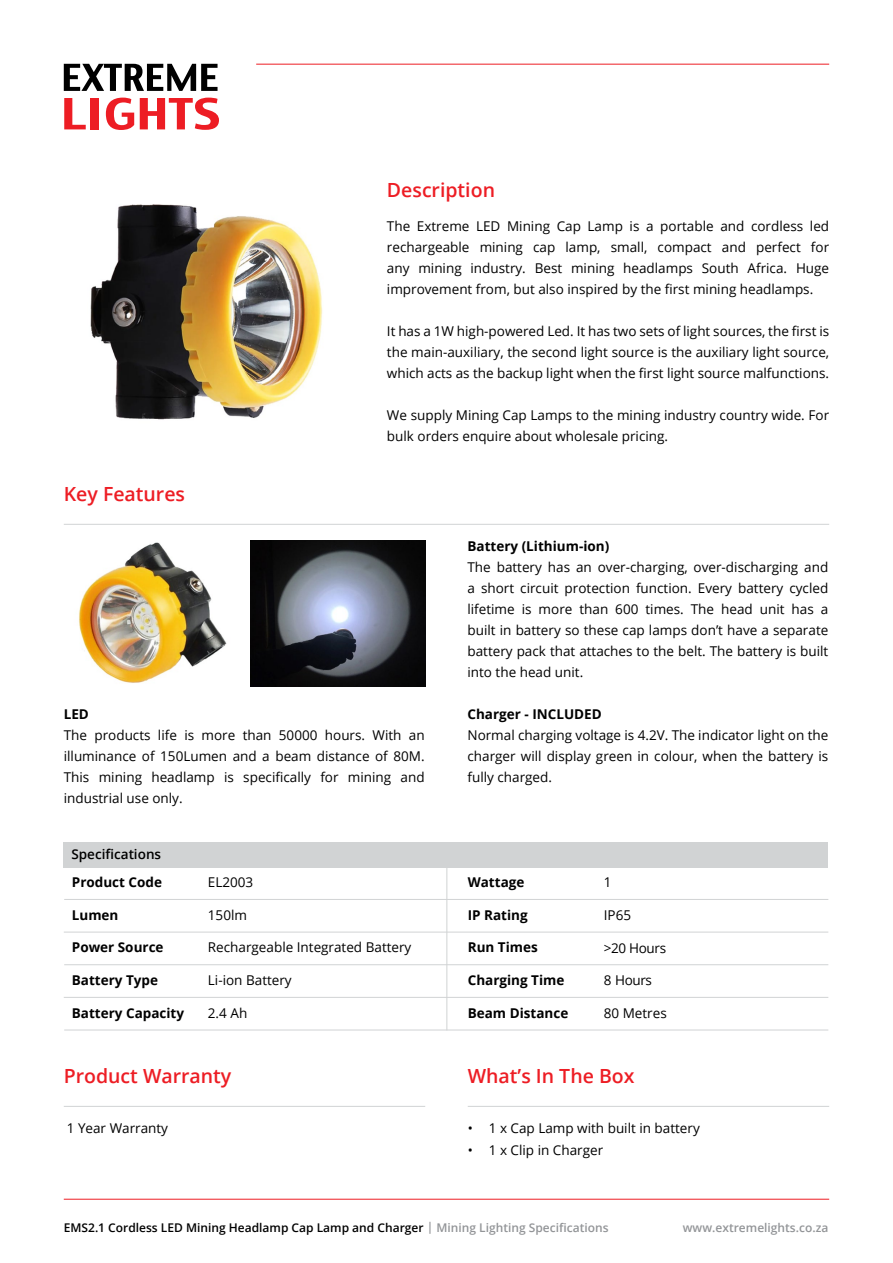
<style>
.page{position:relative;width:893px;height:1263px;background:#fff}
.page>*{position:absolute;margin:0;border:0;box-sizing:border-box;transform-origin:0 0}
.t1{font:600 19.5px "Open Sans";color:#ed1d24}
.t2{font:13.5px/21px "Open Sans";color:#000;text-align:justify}
.t3{font:700 13.5px "Open Sans";color:#000}
.t4{font:600 13.5px "Open Sans";color:#000}
.t5{font:600 12px "Open Sans";color:#000}
.t6{font:600 12px "Open Sans";color:#939598}
.s1{color:#939598}
</style>
<div class="page">
<hr style="left:64px;top:1199px;width:765px;height:1px;background:#ed1d24">
<svg style="left:64px;top:64px;width:154px;height:27px"></svg>
<svg style="left:64px;top:98px;width:22px;height:31px"></svg>
<div style="left:91px;top:98px;width:8px;height:31px;background:#ed1d24"></div>
<svg style="left:106px;top:98px;width:28px;height:32px"></svg>
<svg style="left:140px;top:98px;width:79px;height:32px"></svg>
<hr style="left:64px;top:524px;width:765px;height:1px;background:#d1d3d4">
<hr style="left:64px;top:899px;width:764px;height:1px;background:#d1d3d4">
<hr style="left:64px;top:1030px;width:764px;height:1px;background:#d1d3d4">
<hr style="left:64px;top:932px;width:764px;height:1px;background:#d1d3d4">
<hr style="left:64px;top:964px;width:764px;height:1px;background:#d1d3d4">
<hr style="left:64px;top:997px;width:764px;height:1px;background:#d1d3d4">
<hr style="left:256px;top:64px;width:573px;height:1px;background:#ed1d24">
<hr style="left:446px;top:857px;width:1px;height:173px;background:#d1d3d4">
<div style="left:64px;top:842px;width:764px;height:25px;background:#d1d3d4"></div>
<img style="left:90px;top:204px;width:233px;height:216px">
<hr style="left:64px;top:1106px;width:361px;height:1px;background:#d1d3d4">
<hr style="left:468px;top:1106px;width:361px;height:1px;background:#d1d3d4">
<img style="left:250px;top:541px;width:175px;height:145px">
<img style="left:79px;top:542px;width:148px;height:141px">
<h1 class="t1" style="left:387px;top:177px;width:110px">Description</h1>
<h1 class="t1" style="left:64px;top:480px;width:123px">Key Features</h1>
<p class="t2" style="left:387px;top:215px;width:444px">The Extreme LED Mining Cap Lamp is a portable and cordless led rechargeable mining cap lamp, small, compact and perfect for any mining industry. Best mining headlamps South Africa. Huge improvement from, but also inspired by the first mining headlamps.</p>
<p class="t2" style="left:387px;top:320px;width:444px">It has a 1W high-powered Led. It has two sets of light sources, the first is the main-auxiliary, the second light source is the auxiliary light source, which acts as the backup light when the first light source malfunctions.</p>
<p class="t2" style="left:387px;top:404px;width:444px">We supply Mining Cap Lamps to the mining industry country wide. For bulk orders enquire about wholesale pricing.</p>
<p class="t3" style="left:64px;top:705px;width:27px">LED</p>
<p class="t2" style="left:64px;top:724px;width:362px">The products life is more than 50000 hours. With an illuminance of 150Lumen and a beam distance of 80M.<br>This mining headlamp is specifically for mining and industrial use only.</p>
<p class="t4" style="left:71px;top:845px;width:91px">Specifications</p>
<p class="t3" style="left:72px;top:873px;width:92px">Product Code</p>
<p class="t3" style="left:72px;top:905px;width:48px">Lumen</p>
<p class="t3" style="left:72px;top:938px;width:93px">Power Source</p>
<p class="t3" style="left:72px;top:971px;width:88px">Battery Type</p>
<p class="t3" style="left:72px;top:1003px;width:114px">Battery Capacity</p>
<p class="t2" style="left:208px;top:871px;width:47px">EL2003</p>
<p class="t2" style="left:208px;top:904px;width:41px">150lm</p>
<p class="t2" style="left:208px;top:937px;width:205px">Rechargeable Integrated Battery</p>
<p class="t2" style="left:208px;top:969px;width:85px">Li-ion Battery</p>
<p class="t2" style="left:208px;top:1002px;width:41px">2.4 Ah</p>
<p class="t3" style="left:467px;top:537px;width:143px">Battery (Lithium-ion)</p>
<p class="t2" style="left:467px;top:556px;width:362px">The battery has an over-charging, over-discharging and a short circuit protection function. Every battery cycled lifetime is more than 600 times. The head unit has a built in battery so these cap lamps don’t have a separate battery pack that attaches to the belt. The battery is built into the head unit.</p>
<p class="t3" style="left:467px;top:705px;width:136px">Charger - INCLUDED</p>
<p class="t2" style="left:467px;top:724px;width:362px">Normal charging voltage is 4.2V. The indicator light on the charger will display green in colour, when the battery is fully charged.</p>
<p class="t3" style="left:468px;top:873px;width:58px">Wattage</p>
<p class="t3" style="left:468px;top:905px;width:61px">IP Rating</p>
<p class="t3" style="left:468px;top:938px;width:72px">Run Times</p>
<p class="t3" style="left:468px;top:971px;width:98px">Charging Time</p>
<p class="t3" style="left:468px;top:1003px;width:102px">Beam Distance</p>
<p class="t2" style="left:604px;top:871px;width:9px">1</p>
<p class="t2" style="left:604px;top:904px;width:29px">IP65</p>
<p class="t2" style="left:604px;top:937px;width:64px">&gt;20 Hours</p>
<p class="t2" style="left:604px;top:969px;width:50px">8 Hours</p>
<p class="t2" style="left:604px;top:1002px;width:65px">80 Metres</p>
<h1 class="t1" style="left:64px;top:1062px;width:169px">Product Warranty</h1>
<h1 class="t1" style="left:468px;top:1062px;width:168px">What’s In The Box</h1>
<p class="t2" style="left:468px;top:1117px;width:234px">• 1 x Cap Lamp with built in battery</p>
<p class="t2" style="left:468px;top:1139px;width:137px">• 1 x Clip in Charger</p>
<p class="t2" style="left:67px;top:1117px;width:103px">1 Year Warranty</p>
<p class="t5" style="left:64px;top:1219px;width:546px">EMS2.1 Cordless LED Mining Headlamp Cap Lamp and Charger <span class="s1">| Mining Lighting Specifications</span></p>
<p class="t6" style="left:683px;top:1219px;width:147px">www.extremelights.co.za</p>
</div>
